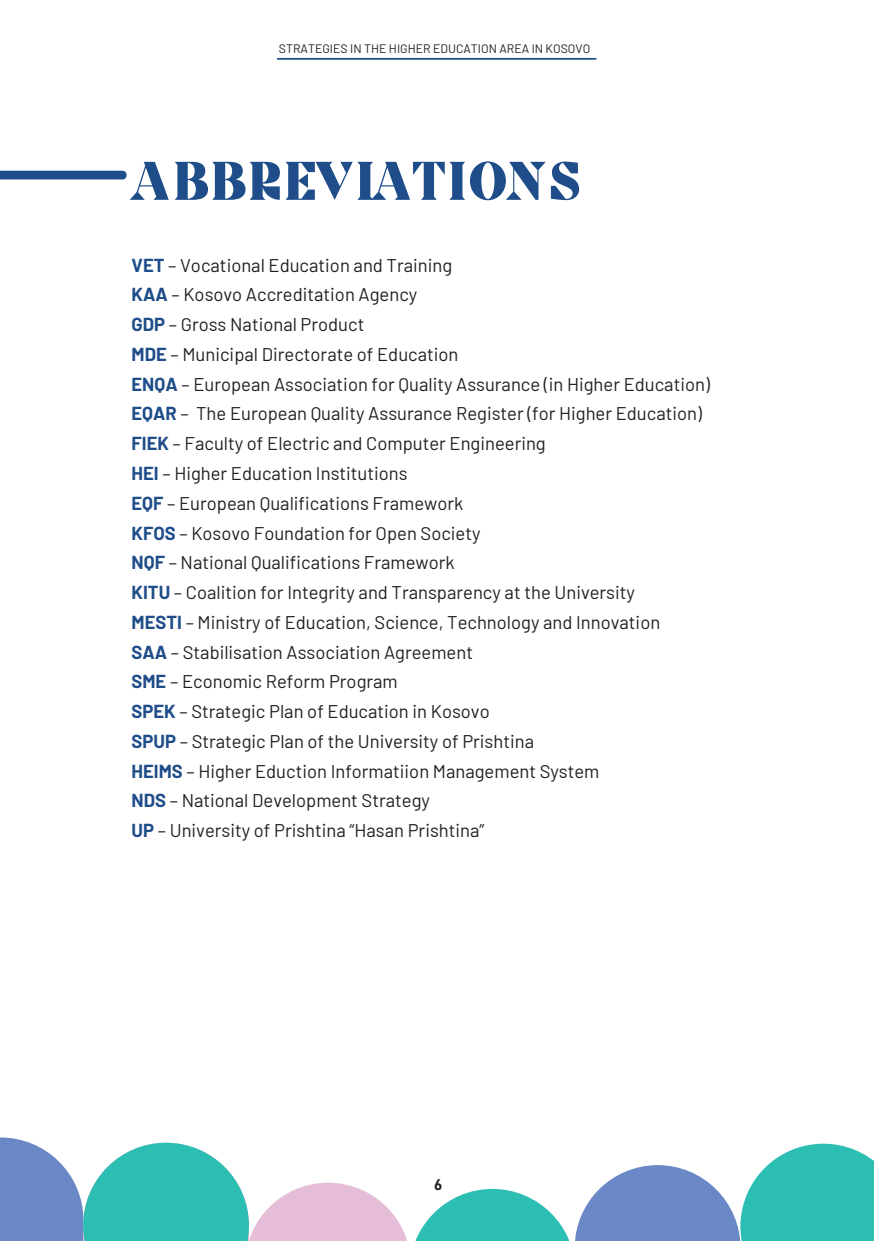
<style>
.page{position:relative;width:874px;height:1241px;background:#fff}
.page>*{position:absolute;margin:0;border:0;box-sizing:border-box;transform-origin:0 0}
.t1{font:900 54.25px "Cako";color:#1e4d89}
.t2{font:18.38px/29.8px "Barlow";color:#231f20}
.t3{font:15.75px "D DIN Bold";color:#231f20}
.t4{font:12.25px "Barlow";color:#231f20}
.s1{font-weight:700;color:#1e4d89}
</style>
<div class="page">
<svg style="left:0;top:1137px;width:873px;height:103px"></svg>
<svg style="left:0;top:171px;width:127px;height:8px"></svg>
<hr style="left:277px;top:58px;width:319px;height:2px;background:#1e4d89">
<p class="t4" style="left:279px;top:40px;width:313px">STRATEGIES IN THE HIGHER EDUCATION AREA IN KOSOVO</p>
<h1 class="t1" style="left:131px;top:149px;width:448px">ABBREVIATIONS</h1>
<p class="t2" style="left:131px;top:249px;width:579px"><span class="s1">VET</span> – Vocational Education and Training<br><span class="s1">KAA</span> – Kosovo Accreditation Agency<br><span class="s1">GDP</span> – Gross National Product<br><span class="s1">MDE</span> – Municipal Directorate of Education<br><span class="s1">ENQA</span> – European Association for Quality Assurance (in Higher Education)<br><span class="s1">EQAR</span> – The European Quality Assurance Register (for Higher Education)<br><span class="s1">FIEK</span> – Faculty of Electric and Computer Engineering<br><span class="s1">HEI</span> – Higher Education Institutions<br><span class="s1">EQF</span> – European Qualifications Framework<br><span class="s1">KFOS</span> – Kosovo Foundation for Open Society<br><span class="s1">NQF</span> – National Qualifications Framework<br><span class="s1">KITU</span> – Coalition for Integrity and Transparency at the University<br><span class="s1">MESTI</span> – Ministry of Education, Science, Technology and Innovation<br><span class="s1">SAA</span> – Stabilisation Association Agreement<br><span class="s1">SME</span> – Economic Reform Program<br><span class="s1">SPEK</span> – Strategic Plan of Education in Kosovo<br><span class="s1">SPUP</span> – Strategic Plan of the University of Prishtina<br><span class="s1">HEIMS</span> – Higher Eduction Informatiion Management System<br><span class="s1">NDS</span> – National Development Strategy<br><span class="s1">UP</span> – University of Prishtina “Hasan Prishtina”</p>
<p class="t3" style="left:434px;top:1175px;width:10px">6</p>
</div>
